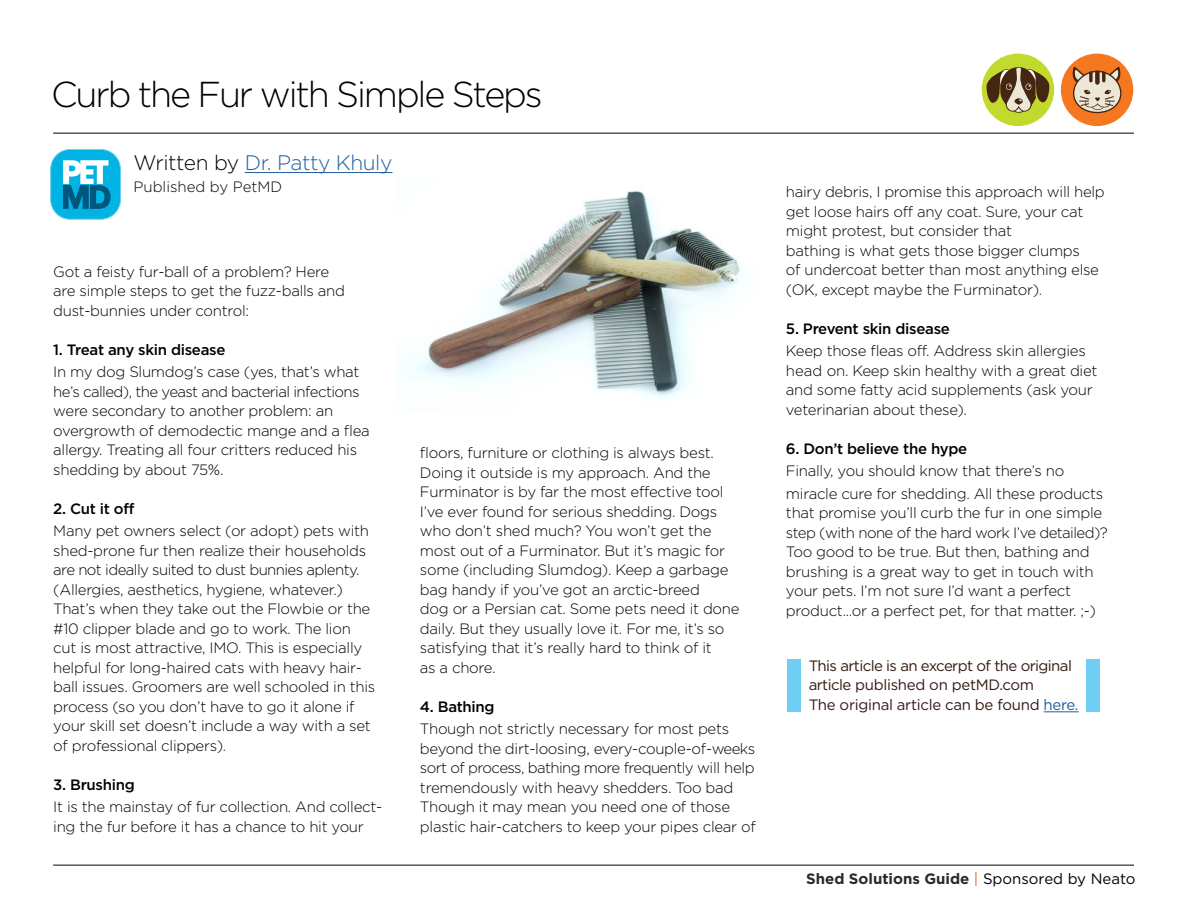
<style>
.page{position:relative;width:1188px;height:918px;background:#fff}
.page>*{position:absolute;margin:0;border:0;box-sizing:border-box;transform-origin:0 0}
.t1{font:300 36px "Gotham HTF";letter-spacing:-.06em;color:#000}
.t2{font:300 21px "Gotham HTF";letter-spacing:-.02em;color:#215e9e}
.t3{font:300 15px/19.5px "Gotham HTF";letter-spacing:-.02em;color:#000}
.t4{font:15px/19.5px "Gotham HTF";letter-spacing:-.03em;color:#321b14}
.t5{font:500 15px "Gotham HTF";letter-spacing:-.02em;color:#000}
.t6{font:700 15px "Gotham HTF";color:#2e2926}
.t7{font:300 15px "Gotham HTF";color:#000}
.s1{color:#000}
.s2{color:#215e9e}
.s3{font-weight:400;color:#f2593b}
.s4{font-weight:400;color:#000}
</style>
<div class="page">
<hr style="left:53px;top:133px;width:1081px;height:1px;background:#000">
<hr style="left:53px;top:865px;width:1081px;height:1px;background:#000">
<div style="left:51px;top:149px;width:69px;height:70px;background:#00b3e3;border-radius:20px"></div>
<div style="left:51px;top:149px;width:70px;height:70px;border:1px solid #6dcff6;border-radius:20px"></div>
<svg style="left:63px;top:160px;width:48px;height:49px"></svg>
<hr style="left:245px;top:172px;width:147px;height:1px;background:#215e9e">
<img style="left:407px;top:190px;width:333px;height:208px">
<div style="left:982px;top:54px;width:72px;height:72px;background:#c2d92e;border-radius:50%"></div>
<div style="left:1061px;top:54px;width:72px;height:72px;background:#f57821;border-radius:50%"></div>
<svg style="left:1072px;top:66px;width:50px;height:47px"></svg>
<svg style="left:985px;top:67px;width:66px;height:49px"></svg>
<hr style="left:1044px;top:712px;width:35px;height:1px;background:#215e9e">
<div style="left:787px;top:659px;width:13px;height:53px;background:#6ecef4"></div>
<div style="left:1086px;top:659px;width:14px;height:53px;background:#6ecef4"></div>
<h1 class="t1" style="left:51px;top:75px;width:493px">Curb the Fur with Simple Steps</h1>
<h2 class="t2" style="left:133px;top:151px;width:261px"><span class="s1">Written by</span> Dr. Patty Khuly</h2>
<p class="t7" style="left:133px;top:179px;width:150px">Published by PetMD</p>
<p class="t3" style="left:53px;top:262px;width:293px">Got a feisty fur-ball of a problem? Here are simple steps to get the fuzz-balls and dust-bunnies under control:</p>
<p class="t5" style="left:53px;top:341px;width:174px">1. Treat any skin disease</p>
<p class="t3" style="left:53px;top:362px;width:318px">In my dog Slumdog’s case (yes, that’s what he’s called), the yeast and bacterial infections were secondary to another problem: an overgrowth of demodectic mange and a flea allergy. Treating all four critters reduced his shedding by about 75%.</p>
<p class="t5" style="left:53px;top:500px;width:83px">2. Cut it off</p>
<p class="t3" style="left:53px;top:521px;width:323px">Many pet owners select (or adopt) pets with shed-prone fur then realize their households are not ideally suited to dust bunnies aplenty. (Allergies, aesthetics, hygiene, whatever.)<br>That’s when they take out the Flowbie or the #10 clipper blade and go to work. The lion cut is most attractive, IMO. This is especially helpful for long-haired cats with heavy hair&shy;ball issues. Groomers are well schooled in this process (so you don’t have to go it alone if your skill set doesn’t include a way with a set of professional clippers).</p>
<p class="t5" style="left:53px;top:776px;width:83px">3. Brushing</p>
<p class="t3" style="left:53px;top:797px;width:330px">It is the mainstay of fur collection. And collect&shy;ing the fur before it has a chance to hit your</p>
<p class="t3" style="left:420px;top:443px;width:321px">floors, furniture or clothing is always best.<br>Doing it outside is my approach. And the Furminator is by far the most effective tool I’ve ever found for serious shedding. Dogs who don’t shed much? You won’t get the most out of a Furminator. But it’s magic for some (including Slumdog). Keep a garbage bag handy if you’ve got an arctic-breed<br>dog or a Persian cat. Some pets need it done daily. But they usually love it. For me, it’s so satisfying that it’s really hard to think of it<br>as a chore.</p>
<p class="t5" style="left:420px;top:698px;width:76px">4. Bathing</p>
<p class="t3" style="left:420px;top:719px;width:337px">Though not strictly necessary for most pets beyond the dirt-loosing, every-couple-of-weeks sort of process, bathing more frequently will help tremendously with heavy shedders. Too bad Though it may mean you need one of those plastic hair-catchers to keep your pipes clear of</p>
<p class="t3" style="left:786px;top:182px;width:320px">hairy debris, I promise this approach will help get loose hairs off any coat. Sure, your cat might protest, but consider that<br>bathing is what gets those bigger clumps<br>of undercoat better than most anything else (OK, except maybe the Furminator).</p>
<p class="t5" style="left:786px;top:320px;width:165px">5. Prevent skin disease</p>
<p class="t3" style="left:786px;top:341px;width:313px">Keep those fleas off. Address skin allergies head on. Keep skin healthy with a great diet and some fatty acid supplements (ask your veterinarian about these).</p>
<p class="t5" style="left:786px;top:440px;width:183px">6. Don’t believe the hype</p>
<p class="t3" style="left:786px;top:459px;width:319px;line-height:22.5px">Finally, you should know that there’s no miracle cure for shedding. All these products</p>
<p class="t3" style="left:786px;top:503px;width:323px">that promise you’ll curb the fur in one simple step (with none of the hard work I’ve detailed)?<br>Too good to be true. But then, bathing and brushing is a great way to get in touch with your pets. I’m not sure I’d want a perfect product...or a perfect pet, for that matter. ;-)</p>
<p class="t4" style="left:809px;top:656px;width:271px">This article is an excerpt of the original article published on petMD.com<br>The original article can be found <span class="s2">here.</span></p>
<p class="t6" style="left:806px;top:870px;width:331px">Shed Solutions Guide <span class="s3">|</span> <span class="s4">Sponsored by Neato</span></p>
</div>
